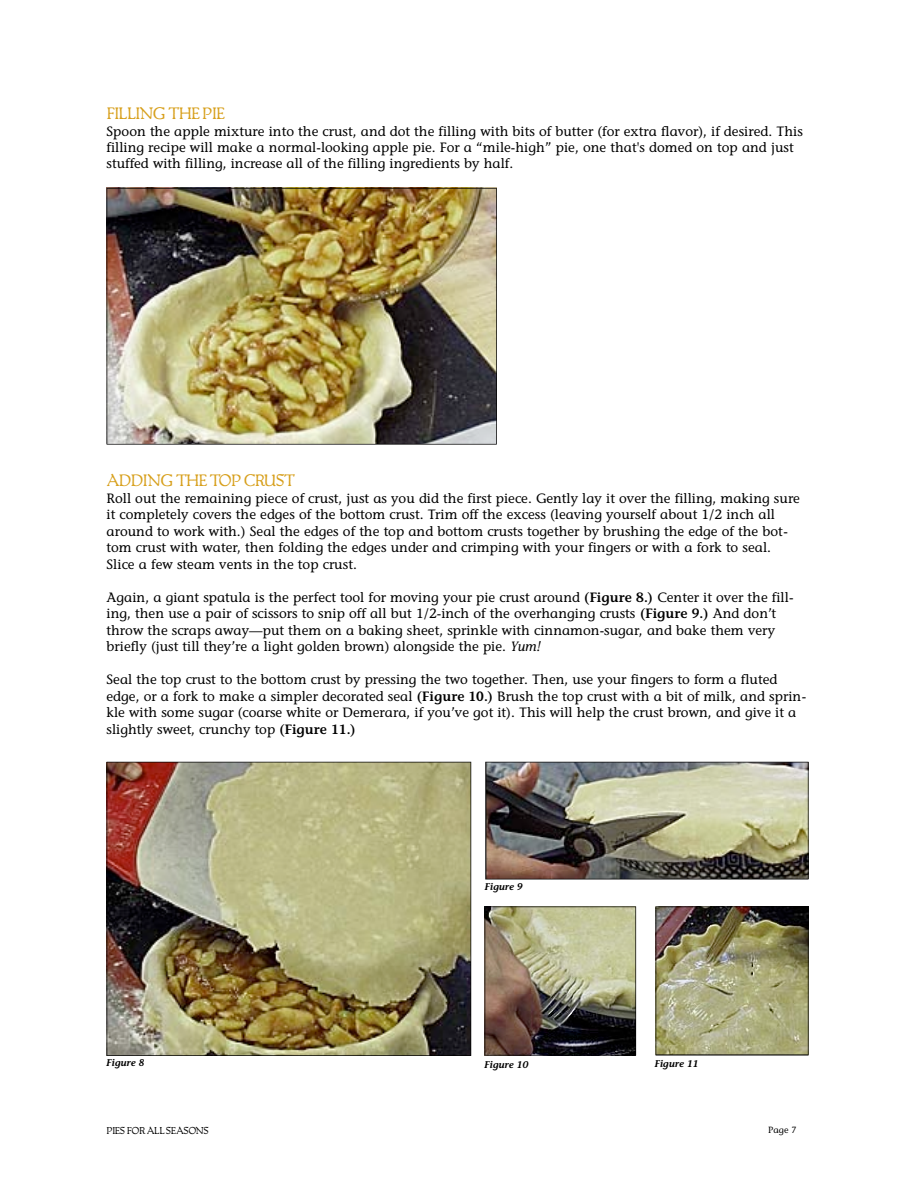
<style>
.page{position:relative;width:918px;height:1188px;background:#fff}
.page>*{position:absolute;margin:0;border:0;box-sizing:border-box;transform-origin:0 0}
.t1{font:15px "OPTI Packard C";color:#d79f1b}
.t2{font:13.5px/16.5px "Stone Informal";color:#000}
.t3{font:italic 600 9.75px "Stone Informal";color:#000}
.t4{font:9px "OPTI Packard C";color:#000}
.t5{font:9px "Stone Informal";color:#000}
.s1{font-weight:600}
.s2{font-style:italic}
</style>
<div class="page">
<img style="left:107px;top:188px;width:390px;height:257px">
<img style="left:107px;top:762px;width:364px;height:294px">
<img style="left:485px;top:762px;width:324px;height:117px">
<img style="left:485px;top:906px;width:151px;height:150px">
<img style="left:656px;top:906px;width:153px;height:150px">
<p class="t1" style="left:107px;top:107px;width:120px">FILLING THE PIE</p>
<p class="t2" style="left:107px;top:124px;width:698px">Spoon the apple mixture into the crust, and dot the filling with bits of butter (for extra flavor), if desired. This filling recipe will make a normal-looking apple pie. For a “mile-high” pie, one that's domed on top and just stuffed with filling, increase all of the filling ingredients by half.</p>
<p class="t1" style="left:107px;top:474px;width:189px">ADDING THE TOP CRUST</p>
<p class="t2" style="left:107px;top:491px;width:695px">Roll out the remaining piece of crust, just as you did the first piece. Gently lay it over the filling, making sure it completely covers the edges of the bottom crust. Trim off the excess (leaving yourself about 1/2 inch all around to work with.) Seal the edges of the top and bottom crusts together by brushing the edge of the bot&shy;tom crust with water, then folding the edges under and crimping with your fingers or with a fork to seal.<br>Slice a few steam vents in the top crust.</p>
<p class="t2" style="left:107px;top:590px;width:689px">Again, a giant spatula is the perfect tool for moving your pie crust around <span class="s1">(Figure 8.)</span> Center it over the fill&shy;ing, then use a pair of scissors to snip off all but 1/2-inch of the overhanging crusts <span class="s1">(Figure 9.)</span> And don’t throw the scraps away—put them on a baking sheet, sprinkle with cinnamon-sugar, and bake them very briefly (just till they’re a light golden brown) alongside the pie. <span class="s2">Yum!</span></p>
<p class="t2" style="left:107px;top:673px;width:701px">Seal the top crust to the bottom crust by pressing the two together. Then, use your fingers to form a fluted edge, or a fork to make a simpler decorated seal <span class="s1">(Figure 10.)</span> Brush the top crust with a bit of milk, and sprin&shy;kle with some sugar (coarse white or Demerara, if you’ve got it). This will help the crust brown, and give it a slightly sweet, crunchy top <span class="s1">(Figure 11.)</span></p>
<p class="t3" style="left:107px;top:1059px;width:40px">Figure 8</p>
<p class="t3" style="left:485px;top:883px;width:40px">Figure 9</p>
<p class="t3" style="left:485px;top:1061px;width:45px">Figure 10</p>
<p class="t3" style="left:655px;top:1060px;width:45px">Figure 11</p>
<p class="t4" style="left:107px;top:1127px;width:103px">PIES FOR ALL SEASONS</p>
<p class="t5" style="left:768px;top:1126px;width:30px">Page 7</p>
</div>
